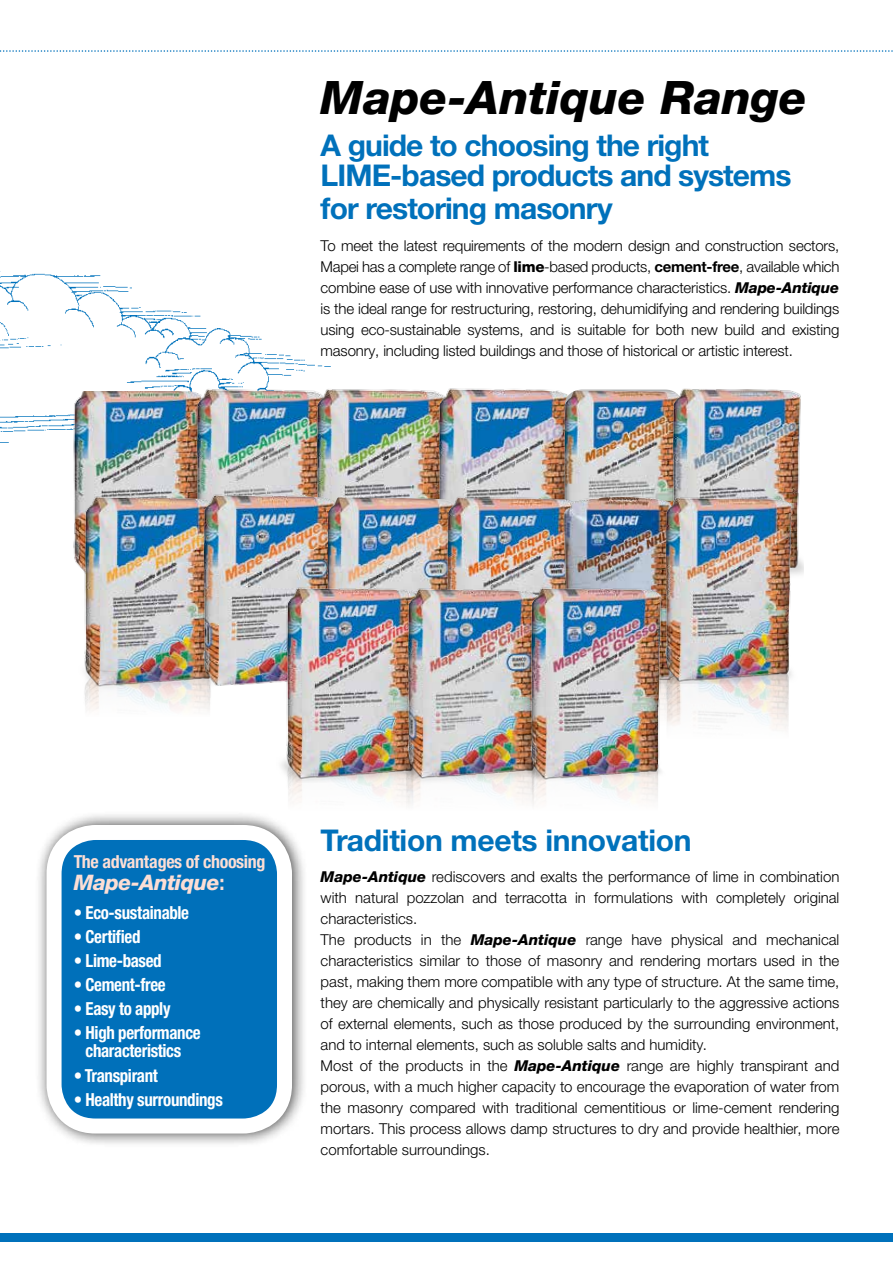
<style>
.page{position:relative;width:893px;height:1263px;background:#fff}
.page>*{position:absolute;margin:0;border:0;box-sizing:border-box;transform-origin:0 0}
.t1{font:italic 800 46.2px "Helvetica Neue LTW1 G";color:#000}
.t2{font:700 30px/30px "Helvetica Neue LTW1 G";letter-spacing:-.03em;color:#0071bb}
.t3{font:700 30px "Helvetica Neue LTW1 G";letter-spacing:-.01em;color:#0071bb}
.t4{font:italic 800 21.45px "Helvetica Neue LTW1 G";letter-spacing:-.02em;color:#fcded5}
.t5{font:700 condensed 18px/18.8px "Helvetica Neue LTW1 G";letter-spacing:-.02em;color:#fff;text-align:center;scale:.94 1}
.t6{font:700 condensed 18px "Helvetica Neue LTW1 G";letter-spacing:-.02em;color:#fcded5}
.t7{font:300 15px/21px "Helvetica Neue LTW1 G";color:#000;text-align:justify}
.s1{font-weight:800}
.s2{font-weight:700}
.s3{font-weight:800;font-style:italic}
.s4{font-weight:700;font-style:normal;font-stretch:condensed}
</style>
<div class="page">
<img style="left:0;top:271px;width:331px;height:172px">
<img style="left:70px;top:391px;width:116px;height:158px">
<img style="left:186px;top:383px;width:120px;height:104px">
<img style="left:306px;top:383px;width:122px;height:114px">
<img style="left:428px;top:388px;width:137px;height:109px">
<img style="left:565px;top:389px;width:118px;height:172px;border-radius:18px">
<img style="left:565px;top:389px;width:24px;height:45px">
<img style="left:662px;top:388px;width:142px;height:186px">
<svg style="left:0;top:50px;width:893px;height:2px"></svg>
<img style="left:74px;top:487px;width:149px;height:199px">
<img style="left:195px;top:485px;width:142px;height:200px">
<img style="left:328px;top:497px;width:113px;height:82px">
<img style="left:441px;top:492px;width:106px;height:87px">
<img style="left:547px;top:488px;width:152px;height:90px">
<img style="left:670px;top:684px;width:119px;height:45px">
<img style="left:655px;top:489px;width:145px;height:195px">
<img style="left:394px;top:782px;width:126px;height:27px">
<img style="left:520px;top:787px;width:138px;height:18px">
<img style="left:276px;top:578px;width:143px;height:204px">
<img style="left:398px;top:579px;width:122px;height:207px">
<img style="left:520px;top:578px;width:150px;height:209px">
<img style="left:74px;top:661px;width:148px;height:50px">
<div style="left:0;top:1233px;width:893px;height:9px;background:#0071bb"></div>
<div style="left:34px;top:811px;width:274px;height:337px;background:#000;opacity:.75"></div>
<div style="left:54px;top:832px;width:230px;height:294px;background:#0070ba;border-radius:42px"></div>
<div style="left:47px;top:825px;width:245px;height:308px;border:15px solid #fff;border-radius:42px"></div>
<h1 class="t1" style="left:321px;top:70px;width:488px">Mape-Antique Range</h1>
<h2 class="t2" style="left:321px;top:130px;width:472px">A guide to choosing the right<br>LIME-based products and systems</h2>
<h2 class="t2" style="left:321px;top:193px;width:294px">for restoring masonry</h2>
<p class="t7" style="left:321px;top:235px;width:520px">To meet the latest requirements of the modern design and construction sectors, Mapei has a complete range of <span class="s1">lime</span>-based products, <span class="s2">cement-free</span>, available which combine ease of use with innovative performance characteristics. <span class="s3">Mape-Antique </span>is the ideal range for restructuring, restoring, dehumidifying and rendering buildings using eco-sustainable systems, and is suitable for both new build and existing masonry, including listed buildings and those of historical or artistic interest.</p>
<p class="t6" style="left:74px;top:850px;width:193px">The advantages of choosing</p>
<h3 class="t4" style="left:74px;top:870px;width:153px">Mape-Antique<span class="s4">:</span></h3>
<p class="t5" style="left:74px;top:903px;width:124px">• Eco-sustainable</p>
<p class="t5" style="left:74px;top:927px;width:73px">• Certified</p>
<p class="t5" style="left:74px;top:951px;width:95px">• Lime-based</p>
<p class="t5" style="left:74px;top:975px;width:99px">• Cement-free</p>
<p class="t5" style="left:74px;top:999px;width:104px">• Easy to apply</p>
<p class="t5" style="left:74px;top:1023px;width:137px">• High performance characteristics</p>
<p class="t5" style="left:74px;top:1066px;width:91px">• Transpirant</p>
<p class="t5" style="left:74px;top:1090px;width:160px">• Healthy surroundings</p>
<h2 class="t3" style="left:321px;top:821px;width:373px">Tradition meets innovation</h2>
<p class="t7" style="left:321px;top:866px;width:520px;text-align:left"><span class="s3">Mape-Antique</span> rediscovers and exalts the performance of lime in combination with natural pozzolan and terracotta in formulations with completely original characteristics.<br>The products in the <span class="s3">Mape-Antique</span> range have physical and mechanical characteristics similar to those of masonry and rendering mortars used in the past, making them more compatible with any type of structure. At the same time, they are chemically and physically resistant particularly to the aggressive actions of external elements, such as those produced by the surrounding environment, and to internal elements, such as soluble salts and humidity.<br>Most of the products in the <span class="s3">Mape-Antique</span> range are highly transpirant and porous, with a much higher capacity to encourage the evaporation of water from the masonry compared with traditional cementitious or lime-cement rendering mortars. This process allows damp structures to dry and provide healthier, more comfortable surroundings.</p>
</div>
